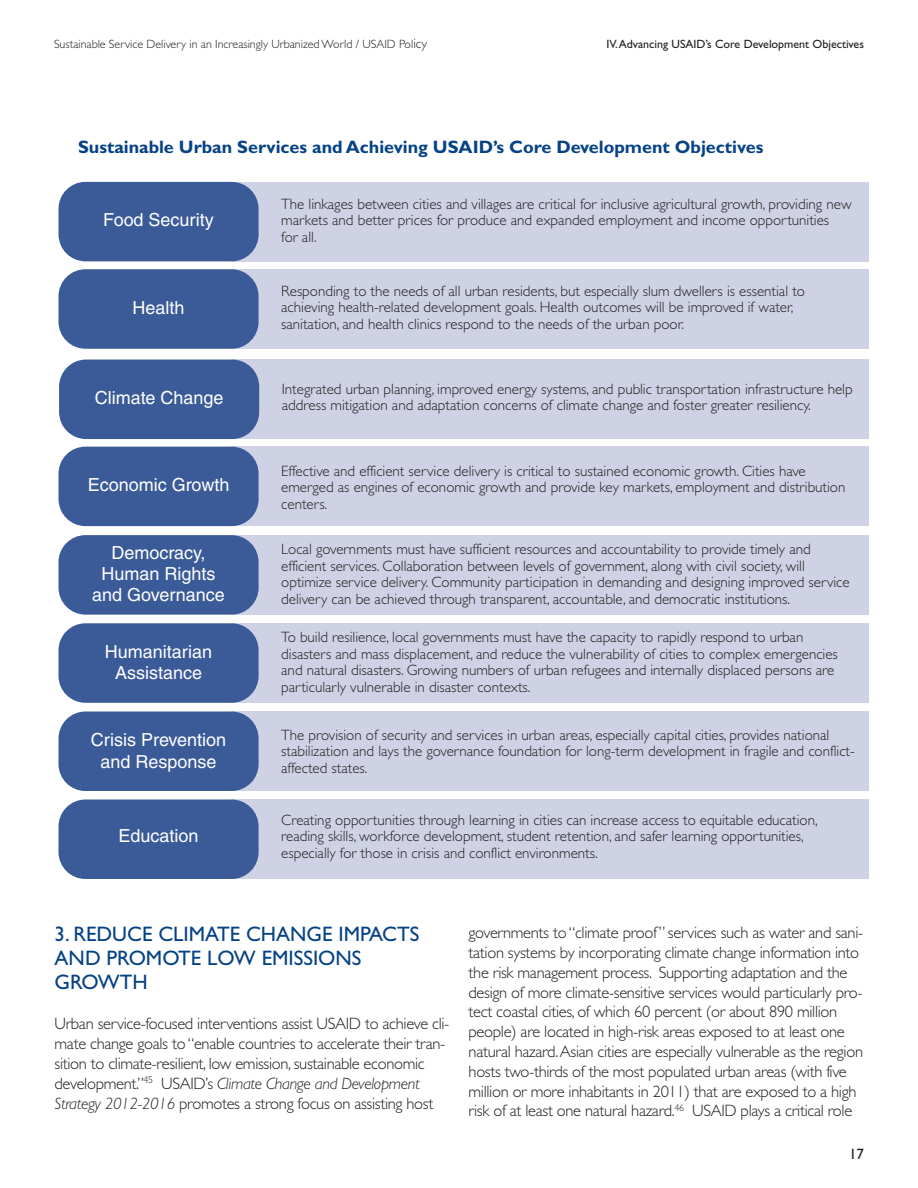
<style>
.page{position:relative;width:918px;height:1188px;background:#fff}
.page>*{position:absolute;margin:0;border:0;box-sizing:border-box;transform-origin:0 0}
.t1{font:21px/24px "Gill Sans";color:#054286}
.t2{font:18px/21.6px "Helvetica";color:#fff;text-align:center}
.t3{font:700 18px "Gill Sans";color:#054286}
.t4{font:300 16.5px/19.8px "Gill Sans";letter-spacing:-.02em;color:#231f20}
.t5{font:300 15px/16.5px "Gill Sans";color:#231f20}
.t6{font:15px "Gill Sans";color:#231f20}
.t7{font:300 12px "Gill Sans";color:#231f20}
.t8{font:12px "Gill Sans";color:#231f20}
.s1{font-size:13.5px}
.s2{font-style:italic}
</style>
<div class="page">
<div style="left:231px;top:623px;width:637px;height:80px;background:#cfd2e5"></div>
<div style="left:58px;top:623px;width:201px;height:80px;background:#3b5a98;border-radius:27px"></div>
<div style="left:231px;top:182px;width:637px;height:79px;background:#cfd2e5"></div>
<div style="left:58px;top:182px;width:201px;height:79px;background:#3b5a98;border-radius:27px"></div>
<div style="left:231px;top:447px;width:637px;height:79px;background:#cfd2e5"></div>
<div style="left:58px;top:447px;width:201px;height:79px;background:#3b5a98;border-radius:27px"></div>
<div style="left:231px;top:535px;width:637px;height:80px;background:#cfd2e5"></div>
<div style="left:58px;top:535px;width:201px;height:80px;background:#3b5a98;border-radius:27px"></div>
<div style="left:231px;top:712px;width:637px;height:79px;background:#cfd2e5"></div>
<div style="left:58px;top:712px;width:201px;height:79px;background:#3b5a98;border-radius:27px"></div>
<div style="left:231px;top:800px;width:637px;height:79px;background:#cfd2e5"></div>
<div style="left:58px;top:800px;width:201px;height:79px;background:#3b5a98;border-radius:27px"></div>
<div style="left:231px;top:269px;width:637px;height:80px;background:#cfd2e5"></div>
<div style="left:58px;top:269px;width:201px;height:80px;background:#3b5a98;border-radius:27px"></div>
<div style="left:231px;top:360px;width:638px;height:79px;background:#cfd2e5"></div>
<div style="left:59px;top:360px;width:200px;height:79px;background:#3b5a98;border-radius:27px"></div>
<p class="t7" style="left:54px;top:40px;width:375px">Sustainable Service Delivery in an Increasingly Urbanized World / USAID Pol<span class="s1">icy</span></p>
<p class="t8" style="left:607px;top:40px;width:259px">IV.Advancing USAID’s Core Development Objectives</p>
<p class="t3" style="left:78px;top:140px;width:687px">Sustainable Urban Services and Achieving USAID’s Core Development Objectives</p>
<p class="t2" style="left:103px;top:211px;width:112px">Food Security</p>
<p class="t2" style="left:133px;top:298px;width:53px">Health</p>
<p class="t5" style="left:281px;top:197px;width:572px">The linkages between cities and villages are critical for inclusive agricultural growth, providing new markets and better prices for produce and expanded employment and income opportunities<br>for all.</p>
<p class="t5" style="left:281px;top:284px;width:525px">Responding to the needs of all urban residents, but especially slum dwellers is essential to achieving health-related development goals. Health outcomes will be improved if water, sanitation, and health clinics respond to the needs of the urban poor.</p>
<p class="t2" style="left:95px;top:389px;width:130px">Climate Change</p>
<p class="t5" style="left:282px;top:382px;width:572px">Integrated urban planning, improved energy systems, and public transportation infrastructure help address mitigation and adaptation concerns of climate change and foster greater resiliency.</p>
<p class="t2" style="left:88px;top:476px;width:143px">Economic Growth</p>
<p class="t5" style="left:281px;top:464px;width:566px">Effective and efficient service delivery is critical to sustained economic growth. Cities have emerged as engines of economic growth and provide key markets, employment and distribution centers.</p>
<p class="t2" style="left:92px;top:543px;width:134px;line-height:21px">Democracy,<br>Human Rights and Governance</p>
<p class="t5" style="left:281px;top:542px;width:570px">Local governments must have sufficient resources and accountability to provide timely and efficient services. Collaboration between levels of government, along with civil society, will optimize service delivery. Community participation in demanding and designing improved service delivery can be achieved through transparent, accountable, and democratic institutions.</p>
<p class="t2" style="left:105px;top:642px;width:109px">Humanitarian<br>Assistance</p>
<p class="t5" style="left:281px;top:630px;width:558px">To build resilience, local governments must have the capacity to rapidly respond to urban disasters and mass displacement, and reduce the vulnerability of cities to complex emergencies and natural disasters. Growing numbers of urban refugees and internally displaced persons are particularly vulnerable in disaster contexts.</p>
<p class="t2" style="left:91px;top:731px;width:137px">Crisis Prevention and Response</p>
<p class="t5" style="left:281px;top:728px;width:575px">The provision of security and services in urban areas, especially capital cities, provides national stabilization and lays the governance foundation for long-term development in fragile and conflict&shy;affected states.</p>
<p class="t2" style="left:119px;top:827px;width:81px">Education</p>
<p class="t5" style="left:281px;top:813px;width:538px">Creating opportunities through learning in cities can increase access to equitable education, reading skills, workforce development, student retention, and safer learning opportunities, especially for those in crisis and conflict environments.</p>
<h1 class="t1" style="left:55px;top:924px;width:366px">3. REDUCE CLIMATE CHANGE IMPACTS<br>AND PROMOTE LOW EMISSIONS<br>GROWTH</h1>
<p class="t4" style="left:55px;top:1016px;width:396px">Urban service-focused interventions assist USAID to achieve cli&shy;mate change goals to “enable countries to accelerate their tran&shy;sition to climate-resilient, low emission, sustainable economic development.”<sup>45</sup> USAID’s <span class="s2">Climate Change and Development Strategy 2012-2016</span> promotes a strong focus on assisting host</p>
<p class="t4" style="left:469px;top:924px;width:396px">governments to “climate proof” services such as water and sani&shy;tation systems by incorporating climate change information into the risk management process. Supporting adaptation and the design of more climate-sensitive services would particularly pro&shy;tect coastal cities, of which 60 percent (or about 890 million people) are located in high-risk areas exposed to at least one natural hazard.Asian cities are especially vulnerable as the region hosts two-thirds of the most populated urban areas (with five million or more inhabitants in 2011) that are exposed to a high risk of at least one natural hazard.<sup>46</sup> USAID plays a critical role</p>
<p class="t6" style="left:849px;top:1148px;width:16px">17</p>
</div>
